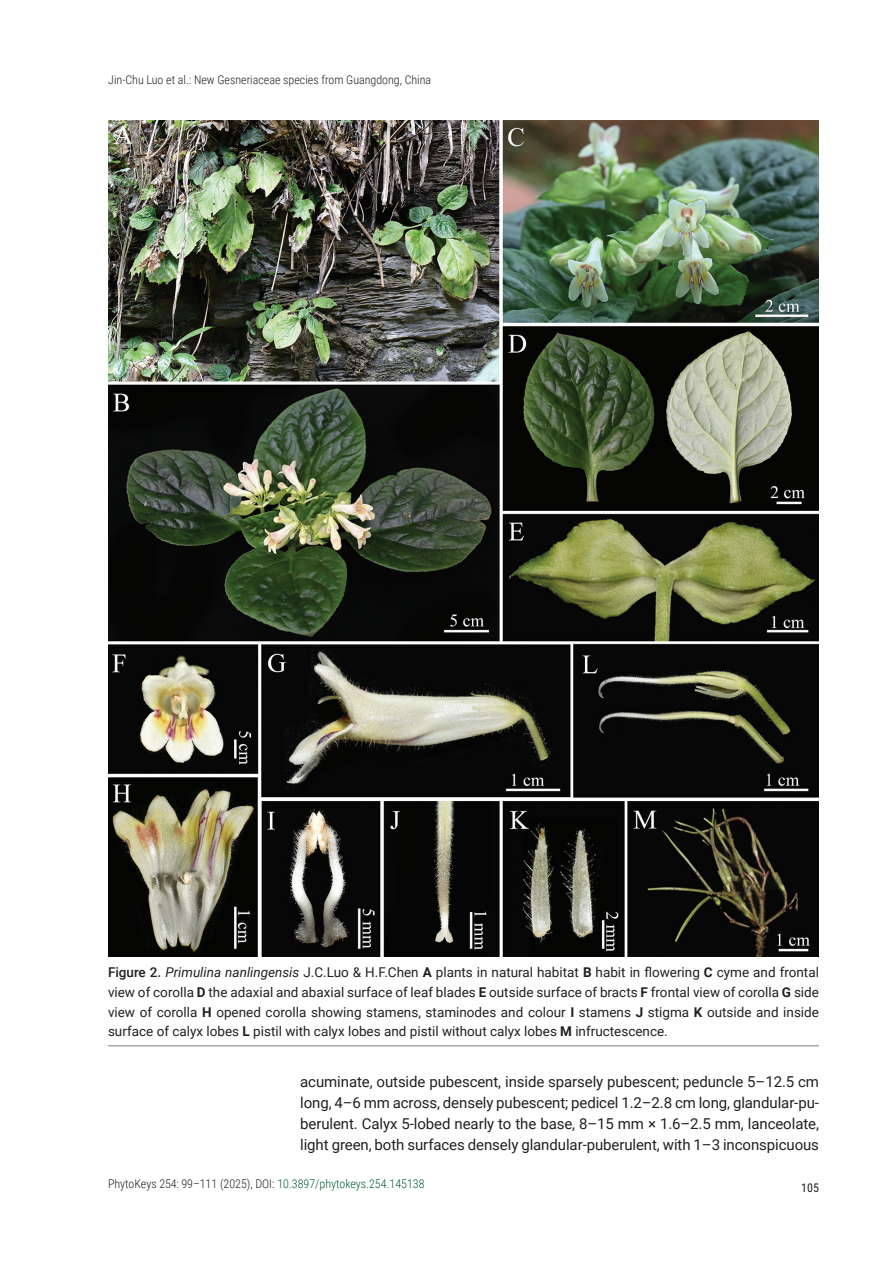
<style>
.page{position:relative;width:893px;height:1263px;background:#fff}
.page>*{position:absolute;margin:0;border:0;box-sizing:border-box;transform-origin:0 0}
.t1{font:15px/21px "Roboto";letter-spacing:-.005em;color:#231f20;text-align:justify}
.t2{font:13.5px/19.8px "Roboto";color:#231f20;text-align:justify}
.t3{font:300 12px "Roboto Condensed";color:#231f20}
.t4{font:12px "Roboto Condensed";color:#231f20}
.s1{font-weight:500}
.s2{font-style:italic}
.s3{font-weight:700}
.s4{color:#005b31}
</style>
<div class="page">
<hr style="left:108px;top:1045px;width:711px;height:1px;background:#a8a9ad">
<img style="left:108px;top:121px;width:711px;height:836px">
<p class="t3" style="left:108px;top:71px;width:324px">Jin-Chu Luo et al.: New Gesneriaceae species from Guangdong, China</p>
<p class="t2" style="left:108px;top:962px;width:712px"><span class="s1">Figure 2.</span> <span class="s2">Primulina nanlingensis</span> J.C.Luo &amp; H.F.Chen <span class="s3">A</span> plants in natural habitat <span class="s3">B</span> habit in flowering <span class="s3">C</span> cyme and frontal view of corolla <span class="s3">D</span> the adaxial and abaxial surface of leaf blades <span class="s3">E</span> outside surface of bracts <span class="s3">F</span> frontal view of corolla <span class="s3">G</span> side view of corolla <span class="s3">H</span> opened corolla showing stamens, staminodes and colour <span class="s3">I</span> stamens <span class="s3">J</span> stigma <span class="s3">K</span> outside and inside surface of calyx lobes <span class="s3">L</span> pistil with calyx lobes and pistil without calyx lobes <span class="s3">M</span> infructescence.</p>
<p class="t1" style="left:300px;top:1070px;width:520px">acuminate, outside pubescent, inside sparsely pubescent; peduncle 5–12.5 cm long, 4–6 mm across, densely pubescent; pedicel 1.2–2.8 cm long, glandular-pu&shy;berulent. Calyx 5-lobed nearly to the base, 8–15 mm × 1.6–2.5 mm, lanceolate, light green, both surfaces densely glandular-puberulent, with 1–3 inconspicuous</p>
<p class="t3" style="left:108px;top:1175px;width:318px">PhytoKeys 254: 99–111 (2025), DOI: <span class="s4">10.3897/phytokeys.254.145138</span></p>
<p class="t4" style="left:801px;top:1179px;width:19px">105</p>
</div>
